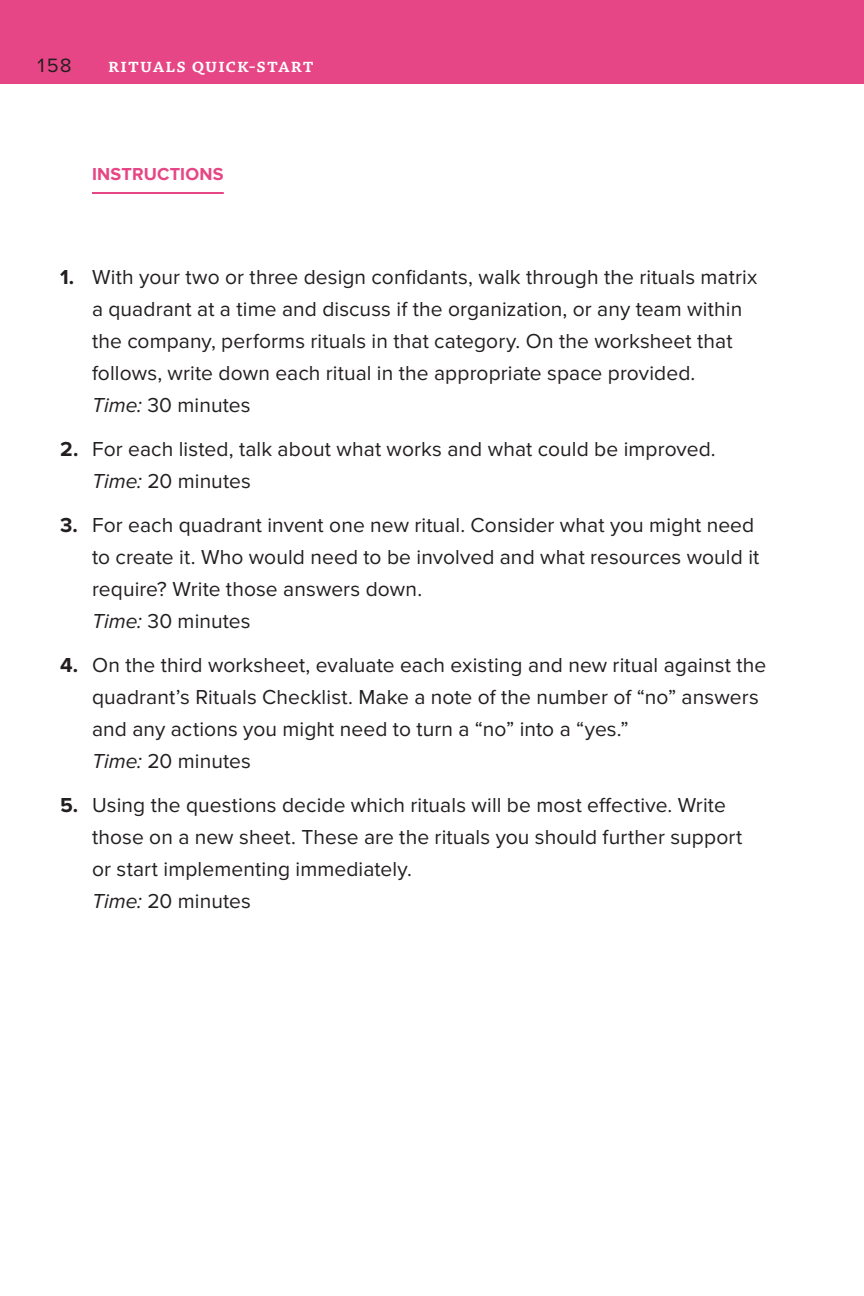
<style>
.page{position:relative;width:864px;height:1296px;background:#fff}
.page>*{position:absolute;margin:0;border:0;box-sizing:border-box;transform-origin:0 0}
.t1{font:21px/32px "Proxima Nova";letter-spacing:.005em;color:#231f20}
.t2{font:600 20px "Chaparral Pro";letter-spacing:.055em;color:#fff}
.t3{font:20px "Proxima Nova";color:#231f20}
.t4{font:700 18px "Proxima Nova";letter-spacing:.015em;color:#e64685}
.s1{font-weight:700}
.s2{font-style:italic}
</style>
<div class="page">
<div style="left:0;top:0;width:864px;height:84px;background:#e64685"></div>
<hr style="left:92px;top:192px;width:132px;height:2px;background:#e64685">
<p class="t3" style="left:36px;top:54px;width:38px">158</p>
<p class="t2" style="left:108px;top:54px;width:207px">Rituals quick-start</p>
<p class="t4" style="left:92px;top:164px;width:133px">INSTRUCTIONS</p>
<p class="t1" style="left:92px;top:262px;width:667px;text-indent:-32px"><span class="s1">1.</span> With your two or three design confidants, walk through the rituals matrix a quadrant at a time and discuss if the organization, or any team within the company, performs rituals in that category. On the worksheet that follows, write down each ritual in the appropriate space provided.<br><span class="s2">Time:</span> 30 minutes</p>
<p class="t1" style="left:92px;top:434px;width:625px;text-indent:-32px"><span class="s1">2.</span> For each listed, talk about what works and what could be improved.<br><span class="s2">Time:</span> 20 minutes</p>
<p class="t1" style="left:92px;top:510px;width:669px;text-indent:-32px"><span class="s1">3.</span> For each quadrant invent one new ritual. Consider what you might need to create it. Who would need to be involved and what resources would it require? Write those answers down.<br><span class="s2">Time:</span> 30 minutes</p>
<p class="t1" style="left:92px;top:650px;width:676px;text-indent:-32px"><span class="s1">4.</span> On the third worksheet, evaluate each existing and new ritual against the quadrant’s Rituals Checklist. Make a note of the number of “no” answers and any actions you might need to turn a “no” into a “yes.”<br><span class="s2">Time:</span> 20 minutes</p>
<p class="t1" style="left:92px;top:790px;width:652px;text-indent:-32px"><span class="s1">5.</span> Using the questions decide which rituals will be most effective. Write those on a new sheet. These are the rituals you should further support or start implementing immediately.<br><span class="s2">Time:</span> 20 minutes</p>
</div>
